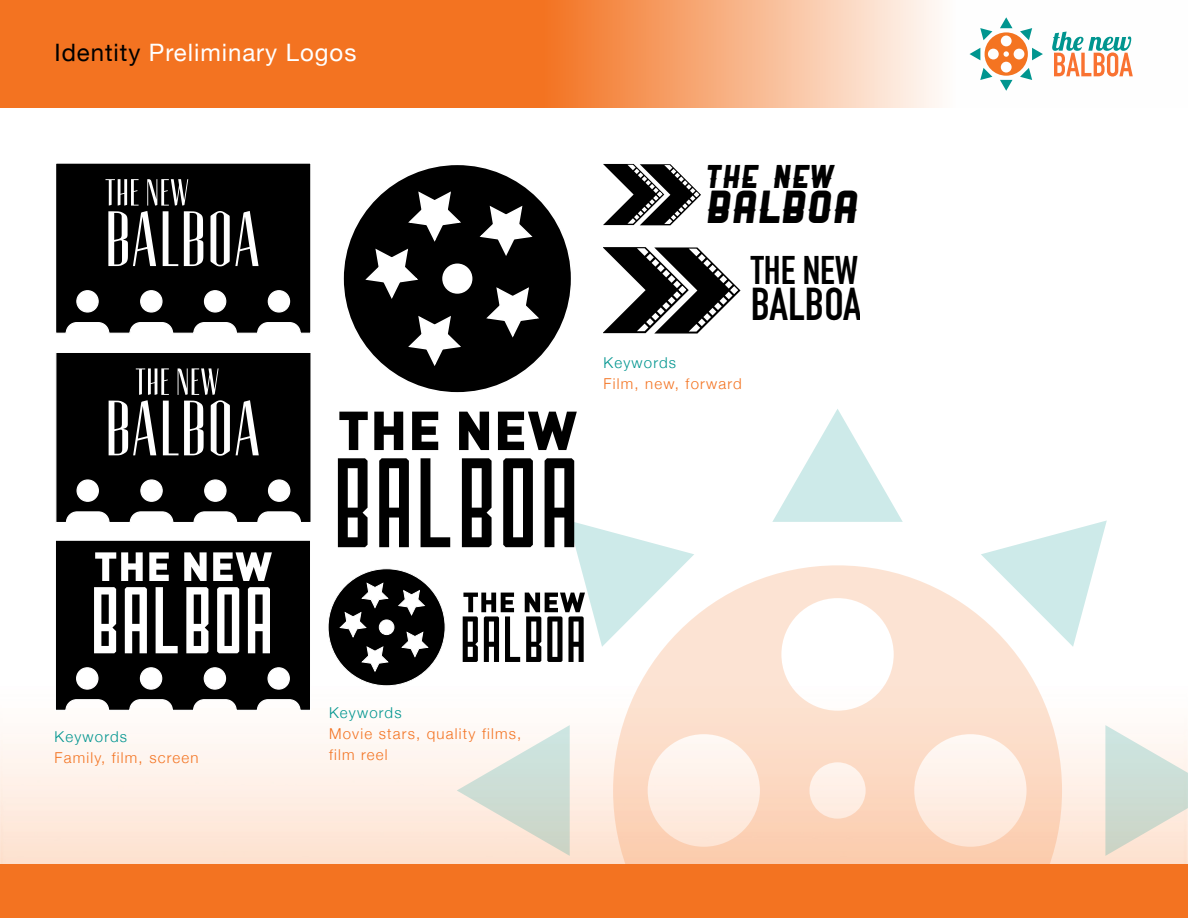
<style>
.page{position:relative;width:1188px;height:918px;background:#fff}
.page>*{position:absolute;margin:0;border:0;box-sizing:border-box;transform-origin:0 0}
.t1{font:45.45px "DIN Engschrift";color:#000}
.t2{font:44.1px "Ranger";color:#000}
.t3{font:39.45px "DIN Engschrift";color:#000}
.t4{font:31.35px "Ranger";color:#000}
.t5{font:24px "Helvetica Neue";letter-spacing:.04em;color:#fff}
.t6{font:300 15px/21px "Helvetica Neue";letter-spacing:.08em;color:#f37321}
.t7{font:300 15px "Helvetica Neue";letter-spacing:.08em;color:#00958f}
.s1{color:#000}
</style>
<div class="page">
<svg style="left:0;top:0;width:1067px;height:108px;fill:#f37321"></svg>
<svg style="left:970px;top:17px;width:73px;height:74px"></svg>
<svg style="left:1052px;top:32px;width:81px;height:45px"></svg>
<svg style="left:613px;top:565px;width:449px;height:299px"></svg>
<svg style="left:457px;top:725px;width:113px;height:131px"></svg>
<svg style="left:1105px;top:725px;width:83px;height:131px"></svg>
<svg style="left:772px;top:409px;width:131px;height:113px"></svg>
<svg style="left:981px;top:520px;width:126px;height:127px"></svg>
<div style="left:0;top:864px;width:1188px;height:54px;background:#f37321"></div>
<svg style="left:56px;top:163px;width:254px;height:170px"></svg>
<svg style="left:56px;top:353px;width:254px;height:169px"></svg>
<svg style="left:55px;top:540px;width:255px;height:170px"></svg>
<div style="left:343px;top:164px;width:229px;height:229px;background:#000;border-radius:50%"></div>
<div style="left:443px;top:264px;width:29px;height:29px;background:#fff;border-radius:50%"></div>
<div style="left:442px;top:264px;width:30px;height:30px;border:2px solid #fff;border-radius:50%"></div>
<svg style="left:408px;top:316px;width:53px;height:50px"></svg>
<svg style="left:486px;top:287px;width:53px;height:51px"></svg>
<svg style="left:479px;top:205px;width:54px;height:51px"></svg>
<svg style="left:364px;top:190px;width:99px;height:109px"></svg>
<svg style="left:339px;top:412px;width:29px;height:38px"></svg>
<svg style="left:374px;top:412px;width:29px;height:38px"></svg>
<svg style="left:412px;top:412px;width:26px;height:38px"></svg>
<svg style="left:459px;top:412px;width:30px;height:38px"></svg>
<svg style="left:498px;top:412px;width:79px;height:38px"></svg>
<svg style="left:338px;top:458px;width:30px;height:89px"></svg>
<svg style="left:379px;top:458px;width:30px;height:89px"></svg>
<svg style="left:421px;top:458px;width:29px;height:89px"></svg>
<div style="left:328px;top:569px;width:117px;height:117px;background:#000;border-radius:50%"></div>
<div style="left:379px;top:620px;width:15px;height:15px;background:#fff;border-radius:50%"></div>
<div style="left:379px;top:620px;width:15px;height:15px;border:1px solid #fff;border-radius:50%"></div>
<svg style="left:361px;top:646px;width:28px;height:26px"></svg>
<svg style="left:401px;top:631px;width:28px;height:27px"></svg>
<svg style="left:398px;top:590px;width:28px;height:26px"></svg>
<svg style="left:339px;top:582px;width:50px;height:56px"></svg>
<svg style="left:462px;top:458px;width:232px;height:204px"></svg>
<svg style="left:603px;top:164px;width:98px;height:61px"></svg>
<svg style="left:603px;top:247px;width:138px;height:87px"></svg>
<h3 class="t5" style="left:55px;top:35px;width:303px"><span class="s1">Identity</span> Preliminary Logos</h3>
<h3 class="t4" style="left:708px;top:159px;width:129px">THE NEW</h3>
<h2 class="t2" style="left:708px;top:182px;width:154px">BALBOA</h2>
<h3 class="t3" style="left:751px;top:247px;width:109px">THE NEW</h3>
<h1 class="t1" style="left:751px;top:277px;width:112px">BALBOA</h1>
<p class="t7" style="left:604px;top:351px;width:74px">Keywords</p>
<p class="t6" style="left:604px;top:373px;width:140px">Film, new, forward</p>
<p class="t7" style="left:55px;top:725px;width:74px">Keywords</p>
<p class="t6" style="left:55px;top:747px;width:145px">Family, film, screen</p>
<p class="t7" style="left:329px;top:701px;width:74px">Keywords</p>
<p class="t6" style="left:329px;top:723px;width:194px">Movie stars, quality films, film reel</p>
</div>
